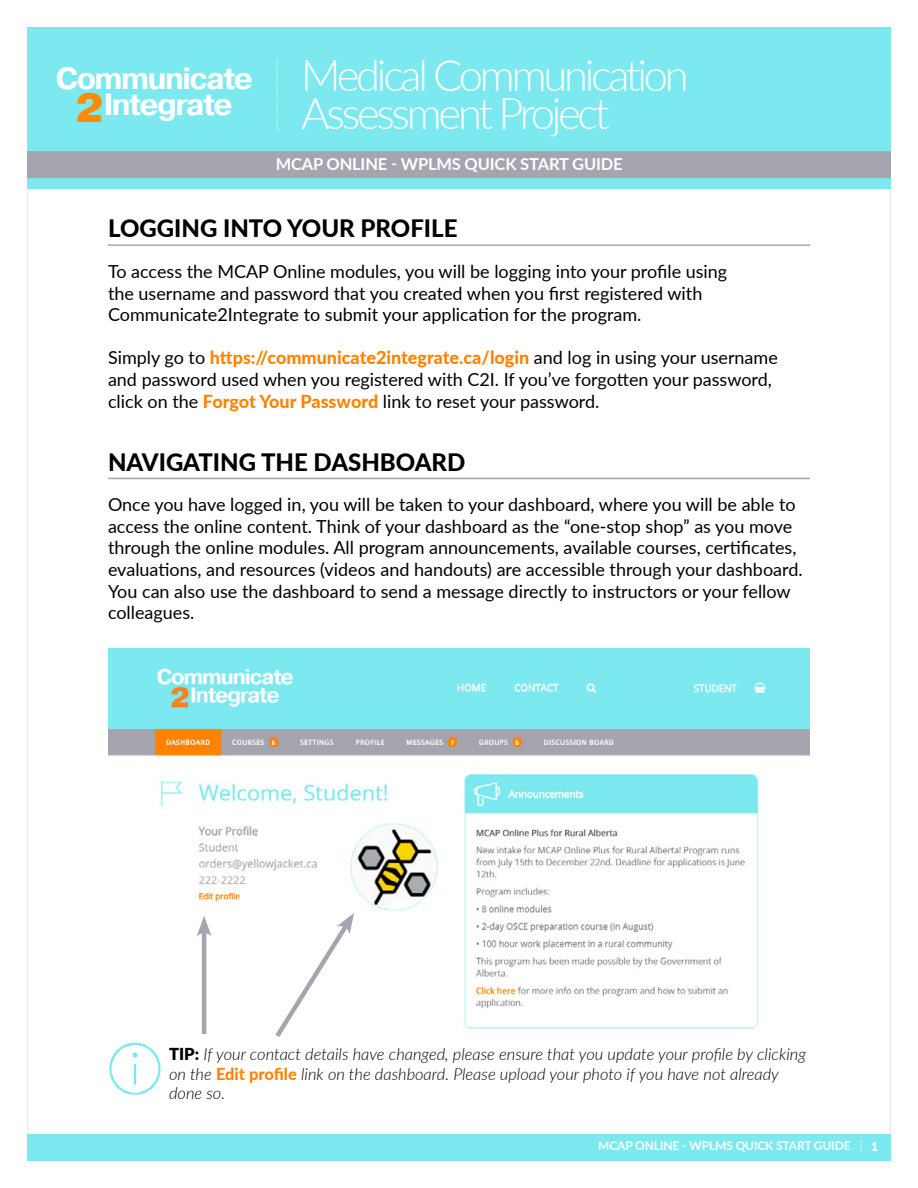
<style>
.page{position:relative;width:918px;height:1188px;background:#fff}
.page>*{position:absolute;margin:0;border:0;box-sizing:border-box;transform-origin:0 0}
.t1{font:300 43.5px/37.5px "Lato";letter-spacing:-.075em;color:#fff}
.t2{font:700 30.75px/26px "Pragmatica";letter-spacing:-.05em;color:#fff;text-align:center}
.t3{font:800 24px "Lato";color:#000}
.t4{font:18px/21.6px "Lato";color:#000}
.t5{font:italic 300 16.5px/19.8px "Lato";color:#000}
.t6{font:700 16.5px "Lato";letter-spacing:-.01em;color:#fff}
.t7{font:700 12px "Lato";letter-spacing:-.01em;color:#fff}
.t8{font:900 12px "Lato";color:#fff}
.s1{font-weight:900;font-size:40.95px;color:#ff8b04}
.s2{font-weight:800;color:#ff8300}
.s3{font-weight:900;font-style:normal}
.s4{font-weight:800;font-style:normal;color:#ff8300}
</style>
<div class="page">
<div style="left:27px;top:27px;width:864px;height:162px;background:#7ce9f0"></div>
<div style="left:27px;top:151px;width:864px;height:27px;background:#a5a5af;border:2px solid #a5a5af"></div>
<div style="left:27px;top:1134px;width:864px;height:27px;background:#7ce9f0"></div>
<svg style="left:276px;top:60px;width:2px;height:70px"></svg>
<svg style="left:860px;top:1141px;width:2px;height:10px"></svg>
<hr style="left:108px;top:244px;width:702px;height:2px;background:#a5a5af">
<hr style="left:108px;top:478px;width:702px;height:1px;background:#a5a5af">
<img style="left:108px;top:648px;width:702px;height:386px">
<img style="left:109px;top:1042px;width:53px;height:53px">
<hr style="left:202px;top:928px;width:4px;height:106px;background:#a5a5af">
<svg style="left:197px;top:916px;width:15px;height:21px"></svg>
<svg style="left:271px;top:913px;width:83px;height:124px"></svg>
<h2 class="t2" style="left:56px;top:66px;width:199px">Communicate<br><span class="s1">2</span>Integrate</h2>
<h1 class="t1" style="left:301px;top:55px;width:389px">Medical Communication<br>Assessment Project</h1>
<p class="t6" style="left:276px;top:152px;width:349px">MCAP ONLINE - WPLMS QUICK START GUIDE</p>
<h3 class="t3" style="left:108px;top:211px;width:351px">LOGGING INTO YOUR PROFILE</h3>
<p class="t4" style="left:108px;top:260px;width:621px">To access the MCAP Online modules, you will be logging into your profile using the username and password that you created when you first registered with<br>Communicate2Integrate to submit your application for the program.</p>
<p class="t4" style="left:108px;top:346px;width:671px">Simply go to <span class="s2">https://communicate2integrate.ca/login</span> and log in using your username and password used when you registered with C2I. If you’ve forgotten your password, click on the <span class="s2">Forgot Your Password</span> link to reset your password.</p>
<h3 class="t3" style="left:108px;top:444px;width:359px">NAVIGATING THE DASHBOARD</h3>
<p class="t4" style="left:108px;top:493px;width:696px">Once you have logged in, you will be taken to your dashboard, where you will be able to access the online content. Think of your dashboard as the “one-stop shop” as you move through the online modules. All program announcements, available courses, certificates, evaluations, and resources (videos and handouts) are accessible through your dashboard.<br>You can also use the dashboard to send a message directly to instructors or your fellow colleagues.</p>
<p class="t5" style="left:169px;top:1043px;width:638px"><span class="s3">TIP:</span> If your contact details have changed, please ensure that you update your profile by clicking on the <span class="s4">Edit profile</span> link on the dashboard. Please upload your photo if you have not already done so.</p>
<p class="t7" style="left:598px;top:1137px;width:254px">MCAP ONLINE - WPLMS QUICK START GUIDE</p>
<p class="t8" style="left:871px;top:1137px;width:8px">1</p>
</div>
